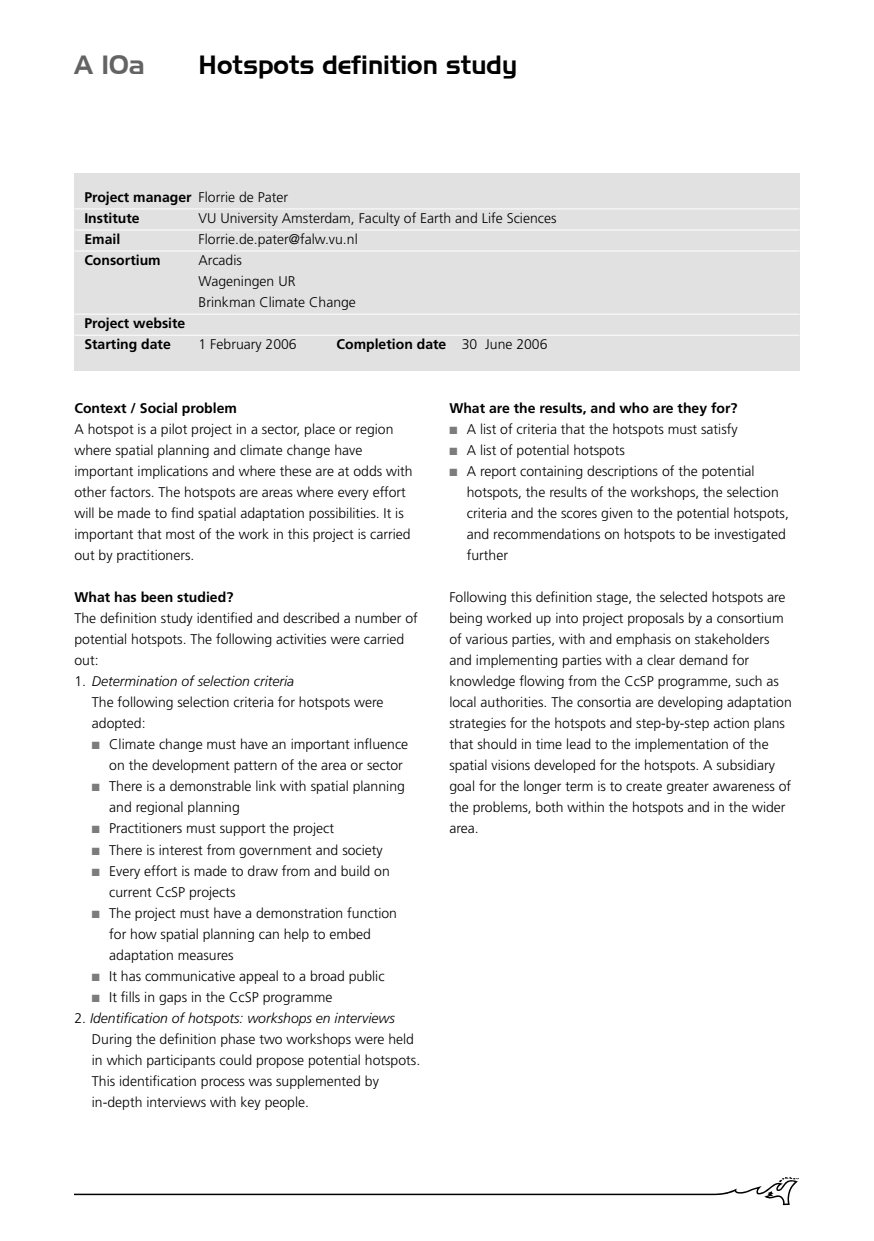
<style>
.page{position:relative;width:874px;height:1241px;background:#fff}
.page>*{position:absolute;margin:0;border:0;box-sizing:border-box;transform-origin:0 0}
.t1{font:26.25px "Slicker";color:#000}
.t2{font:26.25px "Slicker";color:#636363}
.t3{font:300 14px/21px "Frutiger";color:#000}
.t4{font:700 14px/21px "Frutiger";color:#000}
.s1{font-weight:300}
.s2{font-style:italic}
.s3{color:#7c7c7c}
</style>
<div class="page">
<svg style="left:74px;top:1177px;width:724px;height:27px"></svg>
<div style="left:74px;top:173px;width:725px;height:197px;background:#e1e1e1"></div>
<hr style="left:74px;top:208px;width:725px;height:1px;background:#fff">
<hr style="left:74px;top:229px;width:725px;height:1px;background:#fff">
<hr style="left:74px;top:250px;width:725px;height:1px;background:#fff">
<hr style="left:74px;top:335px;width:725px;height:1px;background:#fff">
<hr style="left:74px;top:314px;width:725px;height:1px;background:#fff">
<h1 class="t2" style="left:74px;top:50px;width:72px">A 10a</h1>
<h1 class="t1" style="left:198px;top:50px;width:320px">Hotspots definition study</h1>
<p class="t4" style="left:84px;top:186px;width:205px">Project manager <span class="s1">Florrie de Pater<br></span>Institute</p>
<p class="t3" style="left:198px;top:208px;width:359px">VU University Amsterdam, Faculty of Earth and Life Sciences</p>
<p class="t4" style="left:84px;top:228px;width:37px">Email</p>
<p class="t3" style="left:198px;top:229px;width:160px">Florrie.de.pater@falw.vu.nl</p>
<p class="t4" style="left:84px;top:250px;width:78px">Consortium</p>
<p class="t3" style="left:198px;top:250px;width:159px">Arcadis<br>Wageningen UR<br>Brinkman Climate Change</p>
<p class="t4" style="left:84px;top:313px;width:102px">Project website<br>Starting date</p>
<p class="t3" style="left:198px;top:334px;width:100px">1 February 2006</p>
<p class="t4" style="left:336px;top:334px;width:212px">Completion date <span class="s1">30 June 2006</span></p>
<p class="t4" style="left:74px;top:397px;width:164px">Context / Social problem</p>
<p class="t3" style="left:74px;top:418px;width:339px">A hotspot is a pilot project in a sector, place or region where spatial planning and climate change have important implications and where these are at odds with other factors. The hotspots are areas where every effort will be made to find spatial adaptation possibilities. It is important that most of the work in this project is carried out by practitioners.</p>
<p class="t4" style="left:74px;top:586px;width:160px">What has been studied?</p>
<p class="t3" style="left:74px;top:607px;width:345px">The definition study identified and described a number of potential hotspots. The following activities were carried out:</p>
<p class="t3" style="left:92px;top:670px;width:293px;text-indent:-17px">1. <span class="s2">Determination of selection criteria<br></span>The following selection criteria for hotspots were adopted:</p>
<p class="t3" style="left:109px;top:733px;width:300px;text-indent:-17px"><span class="s3">■</span> Climate change must have an important influence on the development pattern of the area or sector</p>
<p class="t3" style="left:109px;top:775px;width:297px;text-indent:-17px"><span class="s3">■</span> There is a demonstrable link with spatial planning and regional planning</p>
<p class="t3" style="left:92px;top:818px;width:243px"><span class="s3">■</span> Practitioners must support the project</p>
<p class="t3" style="left:92px;top:839px;width:292px"><span class="s3">■</span> There is interest from government and society</p>
<p class="t3" style="left:109px;top:860px;width:282px;text-indent:-17px"><span class="s3">■</span> Every effort is made to draw from and build on current CcSP projects</p>
<p class="t3" style="left:109px;top:902px;width:289px;text-indent:-17px"><span class="s3">■</span> The project must have a demonstration function for how spatial planning can help to embed adaptation measures</p>
<p class="t3" style="left:92px;top:965px;width:294px"><span class="s3">■</span> It has communicative appeal to a broad public</p>
<p class="t3" style="left:92px;top:986px;width:242px"><span class="s3">■</span> It fills in gaps in the CcSP programme</p>
<p class="t3" style="left:92px;top:1007px;width:330px;text-indent:-17px">2. <span class="s2">Identification of hotspots: workshops en interviews </span>During the definition phase two workshops were held in which participants could propose potential hotspots.<br>This identification process was supplemented by in-depth interviews with key people.</p>
<p class="t4" style="left:449px;top:397px;width:289px">What are the results, and who are they for?</p>
<p class="t3" style="left:449px;top:418px;width:290px"><span class="s3">■</span> A list of criteria that the hotspots must satisfy</p>
<p class="t3" style="left:449px;top:439px;width:177px"><span class="s3">■</span> A list of potential hotspots</p>
<p class="t3" style="left:466px;top:460px;width:323px;text-indent:-17px"><span class="s3">■</span> A report containing descriptions of the potential hotspots, the results of the workshops, the selection criteria and the scores given to the potential hotspots, and recommendations on hotspots to be investigated further</p>
<p class="t3" style="left:449px;top:586px;width:344px">Following this definition stage, the selected hotspots are being worked up into project proposals by a consortium of various parties, with and emphasis on stakeholders and implementing parties with a clear demand for knowledge flowing from the CcSP programme, such as local authorities. The consortia are developing adaptation strategies for the hotspots and step-by-step action plans that should in time lead to the implementation of the spatial visions developed for the hotspots. A subsidiary goal for the longer term is to create greater awareness of the problems, both within the hotspots and in the wider area.</p>
</div>
